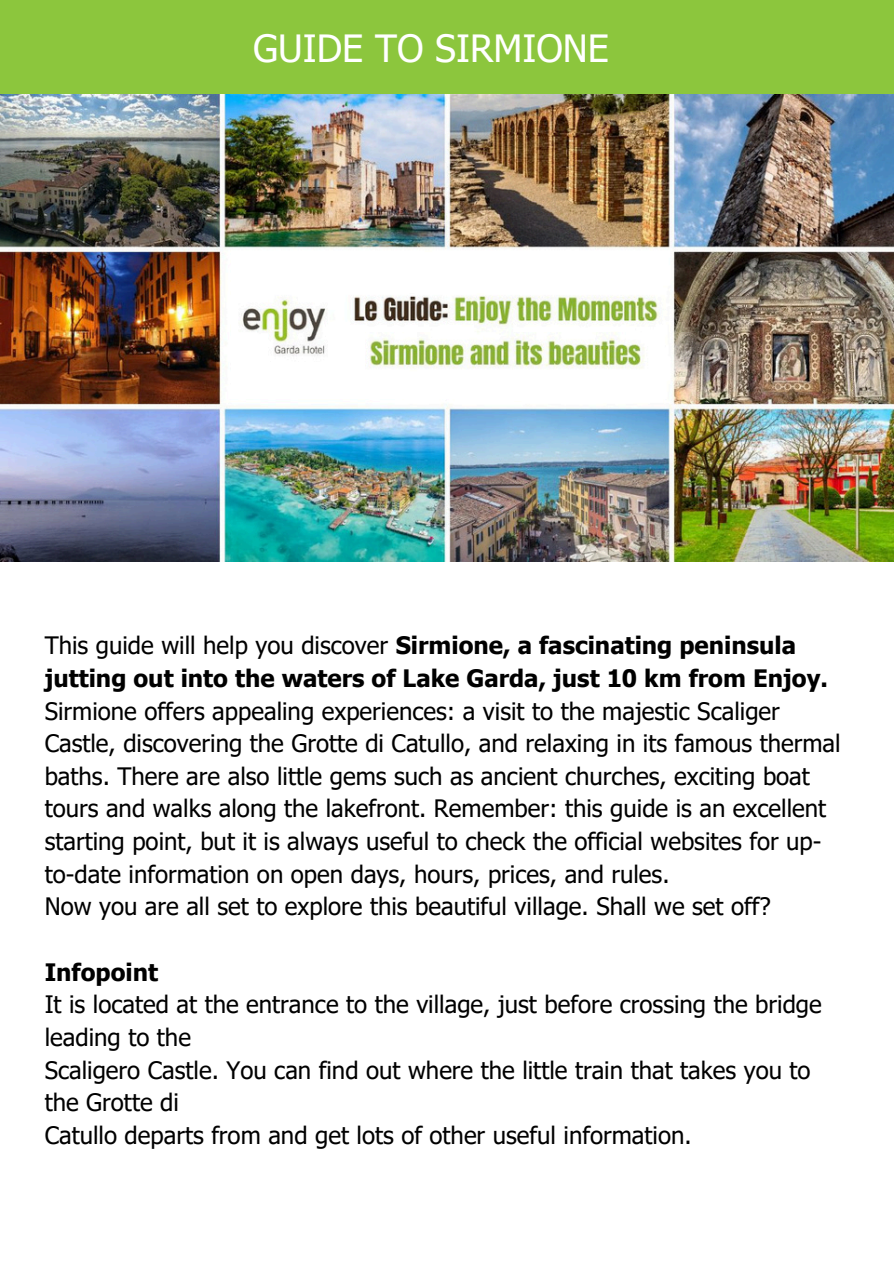
<style>
.page{position:relative;width:894px;height:1264px;background:#fff}
.page>*{position:absolute;margin:0;border:0;box-sizing:border-box;transform-origin:0 0}
.t1{font:37.5px "Tahoma";color:#fff}
.t2{font:24px/32.7px "Tahoma";color:#000}
.t3{font:700 24px/32.7px "Tahoma";color:#000}
.s1{font-weight:400}
</style>
<div class="page">
<div style="left:0;top:0;width:893px;height:95px;background:#8cc63d"></div>
<img style="left:0;top:95px;width:893px;height:467px">
<h1 class="t1" style="left:253px;top:24px;width:357px">GUIDE TO SIRMIONE</h1>
<p class="t3" style="left:45px;top:628px;width:784px"><span class="s1">This guide will help you discover</span> Sirmione, a fascinating peninsula jutting out into the waters of Lake Garda, just 10 km from Enjoy.</p>
<p class="t2" style="left:45px;top:693px;width:797px">Sirmione offers appealing experiences: a visit to the majestic Scaliger Castle, discovering the Grotte di Catullo, and relaxing in its famous thermal baths. There are also little gems such as ancient churches, exciting boat tours and walks along the lakefront. Remember: this guide is an excellent starting point, but it is always useful to check the official websites for up&shy;to-date information on open days, hours, prices, and rules.</p>
<p class="t2" style="left:45px;top:889px;width:727px">Now you are all set to explore this beautiful village. Shall we set off?</p>
<p class="t3" style="left:45px;top:954px;width:115px">Infopoint</p>
<p class="t2" style="left:45px;top:987px;width:778px">It is located at the entrance to the village, just before crossing the bridge leading to the</p>
<p class="t2" style="left:45px;top:1052px;width:767px">Scaligero Castle. You can find out where the little train that takes you to the Grotte di</p>
<p class="t2" style="left:45px;top:1117px;width:648px">Catullo departs from and get lots of other useful information.</p>
</div>
